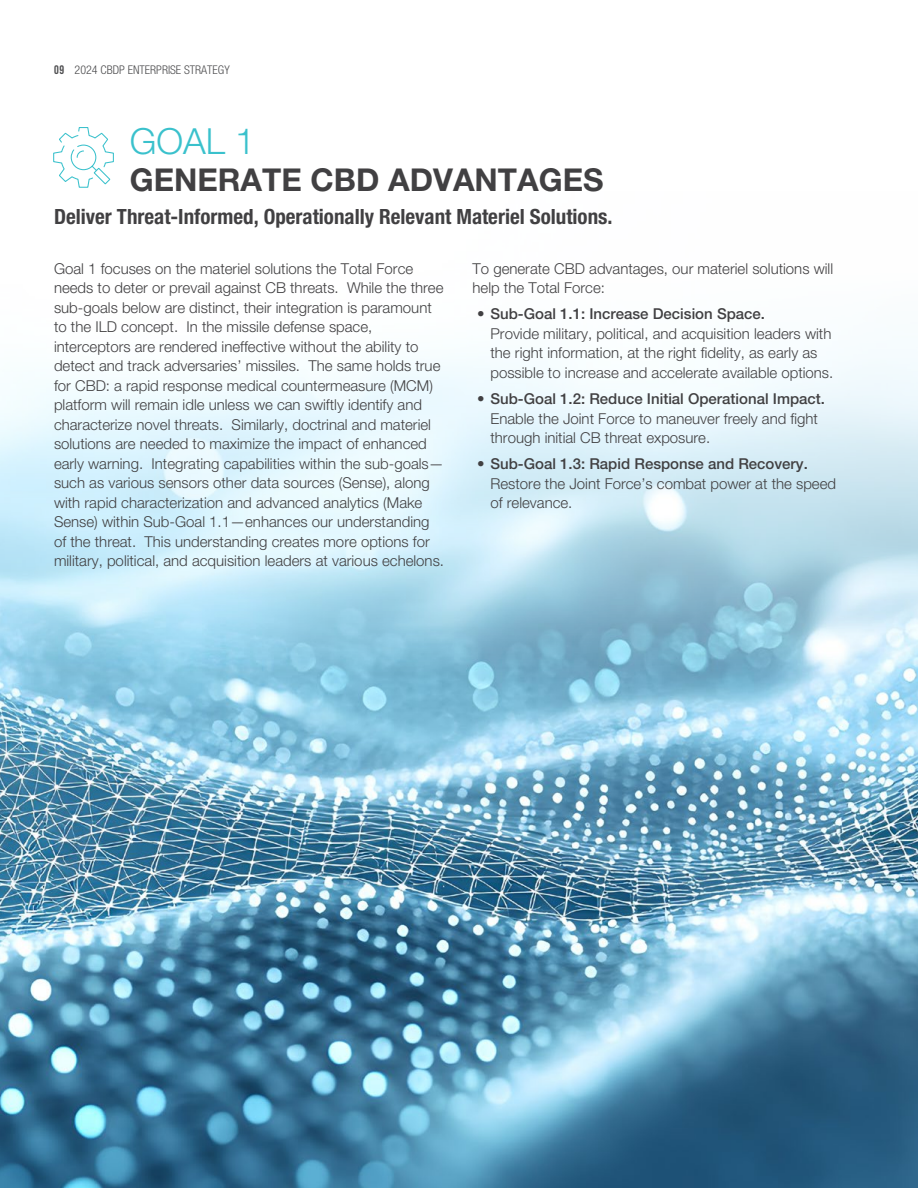
<style>
.page{position:relative;width:918px;height:1188px;background:#fff}
.page>*{position:absolute;margin:0;border:0;box-sizing:border-box;transform-origin:0 0}
.t1{font:300 36px "Helvetica Neue LT Std";color:#3ac1cc}
.t2{font:700 31.5px "Helvetica Neue LT Std";color:#414042}
.t3{font:700 condensed 21px "Helvetica Neue LT Std";color:#414042}
.t4{font:300 15px/19.5px "Helvetica Neue LT Std";color:#414042}
.t5{font:300 condensed 12px "Helvetica Neue LT Std";color:#4d4d4f}
.s1{font-family:"Bebas Neue";font-weight:700;font-stretch:normal;font-size:12.3px}
.s2{font-weight:500}
</style>
<div class="page">
<img style="left:0;top:358px;width:918px;height:830px">
<svg style="left:53px;top:127px;width:61px;height:61px"></svg>
<p class="t5" style="left:54px;top:63px;width:177px"><span class="s1">09</span> 2024 CBDP ENTERPRISE STRATEGY</p>
<h1 class="t1" style="left:130px;top:119px;width:127px">GOAL 1</h1>
<h2 class="t2" style="left:130px;top:161px;width:475px">GENERATE CBD ADVANTAGES</h2>
<h3 class="t3" style="left:54px;top:204px;width:560px">Deliver Threat-Informed, Operationally Relevant Materiel Solutions.</h3>
<p class="t4" style="left:54px;top:258px;width:392px">Goal 1 focuses on the materiel solutions the Total Force needs to deter or prevail against CB threats. While the three sub-goals below are distinct, their integration is paramount to the ILD concept. In the missile defense space, interceptors are rendered ineffective without the ability to detect and track adversaries’ missiles. The same holds true for CBD: a rapid response medical countermeasure (MCM) platform will remain idle unless we can swiftly identify and characterize novel threats. Similarly, doctrinal and materiel solutions are needed to maximize the impact of enhanced early warning. Integrating capabilities within the sub-goals— such as various sensors other data sources (Sense), along with rapid characterization and advanced analytics (Make Sense) within Sub-Goal 1.1—enhances our understanding of the threat. This understanding creates more options for military, political, and acquisition leaders at various echelons.</p>
<p class="t4" style="left:472px;top:258px;width:362px">To generate CBD advantages, our materiel solutions will help the Total Force:</p>
<p class="t4" style="left:490px;top:304px;width:344px;text-indent:-14px">• <span class="s2">Sub-Goal 1.1: Increase Decision Space.<br></span>Provide military, political, and acquisition leaders with the right information, at the right fidelity, as early as possible to increase and accelerate available options.</p>
<p class="t4" style="left:490px;top:389px;width:336px;text-indent:-14px">• <span class="s2">Sub-Goal 1.2: Reduce Initial Operational Impact.<br></span>Enable the Joint Force to maneuver freely and fight through initial CB threat exposure.</p>
<p class="t4" style="left:490px;top:454px;width:347px;text-indent:-14px">• <span class="s2">Sub-Goal 1.3: Rapid Response and Recovery.<br></span>Restore the Joint Force’s combat power at the speed of relevance.</p>
</div>
